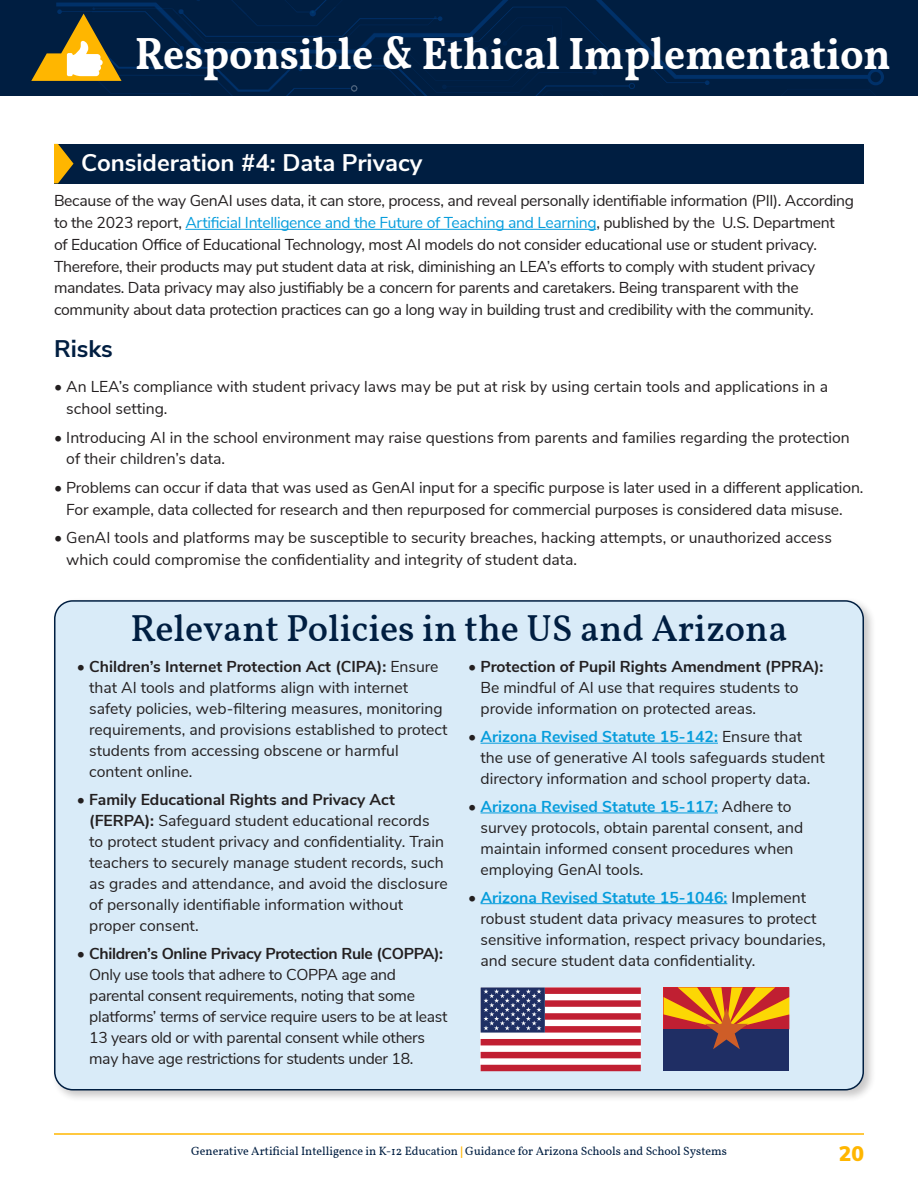
<style>
.page{position:relative;width:918px;height:1188px;background:#fff}
.page>*{position:absolute;margin:0;border:0;box-sizing:border-box;transform-origin:0 0}
.Page_Title{font:700 45px "Vollkorn";color:#fff;scale:.92 1}
.SideBox{font:500 37.5px "Vollkorn";color:#001e41}
.Headline{font:700 24px "Nunito Sans";color:#fff}
.Headline-2{font:700 24px "Nunito Sans";color:#001e41}
.t1{font:900 21px "Nunito Sans";color:#ffb600}
.BodyCopy{font:15.75px/21px "Nunito Sans";letter-spacing:-.005em;color:#231f20}
.t2{font:12px "Vollkorn";color:#001e41}
.s1{color:#069ddc}
.s2{font-weight:700}
.s3{font-weight:700;color:#069ddc}
.s4{font-weight:900;color:#ffb600}
</style>
<div class="page">
<hr style="left:54px;top:1133px;width:810px;height:2px;background:#ffb600">
<div style="left:51px;top:597px;width:826px;height:506px;background:#231f20;opacity:.25"></div>
<div style="left:55px;top:601px;width:808px;height:489px;background:#d9ebf8;border-radius:18px"></div>
<hr style="left:481px;top:743px;width:237px;height:1px;background:#069ddc">
<hr style="left:481px;top:813px;width:237px;height:1px;background:#069ddc">
<hr style="left:481px;top:903px;width:246px;height:1px;background:#069ddc">
<div style="left:664px;top:1029px;width:125px;height:42px;background:#1f2e64"></div>
<svg style="left:664px;top:987px;width:125px;height:62px"></svg>
<svg style="left:481px;top:987px;width:160px;height:84px;background:#bb7b8d"></svg>
<div style="left:0;top:0;width:918px;height:95px;background:#001e41"></div>
<svg style="left:31px;top:0;width:853px;height:95px"></svg>
<div style="left:54px;top:144px;width:810px;height:39px;background:#001e41"></div>
<svg style="left:54px;top:144px;width:20px;height:39px"></svg>
<hr style="left:185px;top:229px;width:411px;height:1px;background:#069ddc">
<p class="Page_Title" style="left:135px;top:20px;width:823px">Responsible &amp; Ethical Implementation</p>
<p class="Headline" style="left:81px;top:145px;width:343px">Consideration #4: Data Privacy</p>
<p class="BodyCopy" style="left:54px;top:189px;width:802px;line-height:21.8px">Because of the way GenAI uses data, it can store, process, and reveal personally identifiable information (PII). According to the 2023 report, <span class="s1">Artificial Intelligence and the Future of Teaching and Learning</span>, published by the U.S. Department<br>of Education Office of Educational Technology, most AI models do not consider educational use or student privacy.<br>Therefore, their products may put student data at risk, diminishing an LEA’s efforts to comply with student privacy mandates. Data privacy may also justifiably be a concern for parents and caretakers. Being transparent with the community about data protection practices can go a long way in building trust and credibility with the community.</p>
<p class="Headline-2" style="left:54px;top:331px;width:60px">Risks</p>
<p class="BodyCopy" style="left:66px;top:375px;width:763px;line-height:21.8px;text-indent:-12px">• An LEA’s compliance with student privacy laws may be put at risk by using certain tools and applications in a school setting.</p>
<p class="BodyCopy" style="left:66px;top:425px;width:785px;line-height:21.8px;text-indent:-12px">• Introducing AI in the school environment may raise questions from parents and families regarding the protection of their children’s data.</p>
<p class="BodyCopy" style="left:54px;top:476px;width:811px;line-height:21.8px;text-align:center">• Problems can occur if data that was used as GenAI input for a specific purpose is later used in a different application.<br>For example, data collected for research and then repurposed for commercial purposes is considered data misuse.</p>
<p class="BodyCopy" style="left:66px;top:526px;width:767px;line-height:21.8px;text-indent:-12px">• GenAI tools and platforms may be susceptible to security breaches, hacking attempts, or unauthorized access which could compromise the confidentiality and integrity of student data.</p>
<p class="SideBox" style="left:130px;top:600px;width:659px">Relevant Policies in the US and Arizona</p>
<p class="BodyCopy" style="left:89px;top:655px;width:360px;text-indent:-13px"><span class="s2">• Children’s Internet Protection Act (CIPA):</span> Ensure that AI tools and platforms align with internet safety policies, web-filtering measures, monitoring requirements, and provisions established to protect students from accessing obscene or harmful content online.</p>
<p class="BodyCopy" style="left:89px;top:788px;width:360px;text-indent:-13px"><span class="s2">• Family Educational Rights and Privacy Act (FERPA):</span> Safeguard student educational records<br>to protect student privacy and confidentiality. Train teachers to securely manage student records, such as grades and attendance, and avoid the disclosure of personally identifiable information without proper consent.</p>
<p class="BodyCopy" style="left:89px;top:942px;width:360px;text-indent:-13px"><span class="s2">• Children’s Online Privacy Protection Rule (COPPA):<br></span>Only use tools that adhere to COPPA age and parental consent requirements, noting that some platforms’ terms of service require users to be at least 13 years old or with parental consent while others may have age restrictions for students under 18.</p>
<p class="BodyCopy" style="left:481px;top:655px;width:345px;text-indent:-13px"><span class="s2">• Protection of Pupil Rights Amendment (PPRA):<br></span>Be mindful of AI use that requires students to provide information on protected areas.</p>
<p class="BodyCopy" style="left:481px;top:725px;width:346px;text-indent:-13px"><span class="s2">•</span> <span class="s3">Arizona Revised Statute 15-142:</span> Ensure that the use of generative AI tools safeguards student directory information and school property data.</p>
<p class="BodyCopy" style="left:481px;top:795px;width:324px;text-indent:-13px"><span class="s2">•</span> <span class="s3">Arizona Revised Statute 15-117:</span> Adhere to survey protocols, obtain parental consent, and maintain informed consent procedures when employing GenAI tools.</p>
<p class="BodyCopy" style="left:481px;top:886px;width:347px;text-indent:-13px"><span class="s2">•</span> <span class="s3">Arizona Revised Statute 15-1046:</span> Implement robust student data privacy measures to protect sensitive information, respect privacy boundaries, and secure student data confidentiality.</p>
<p class="t2" style="left:191px;top:1142px;width:537px">Generative Artificial Intelligence in K-12 Education <span class="s4">|</span> Guidance for Arizona Schools and School Systems</p>
<h3 class="t1" style="left:839px;top:1138px;width:27px">20</h3>
</div>
